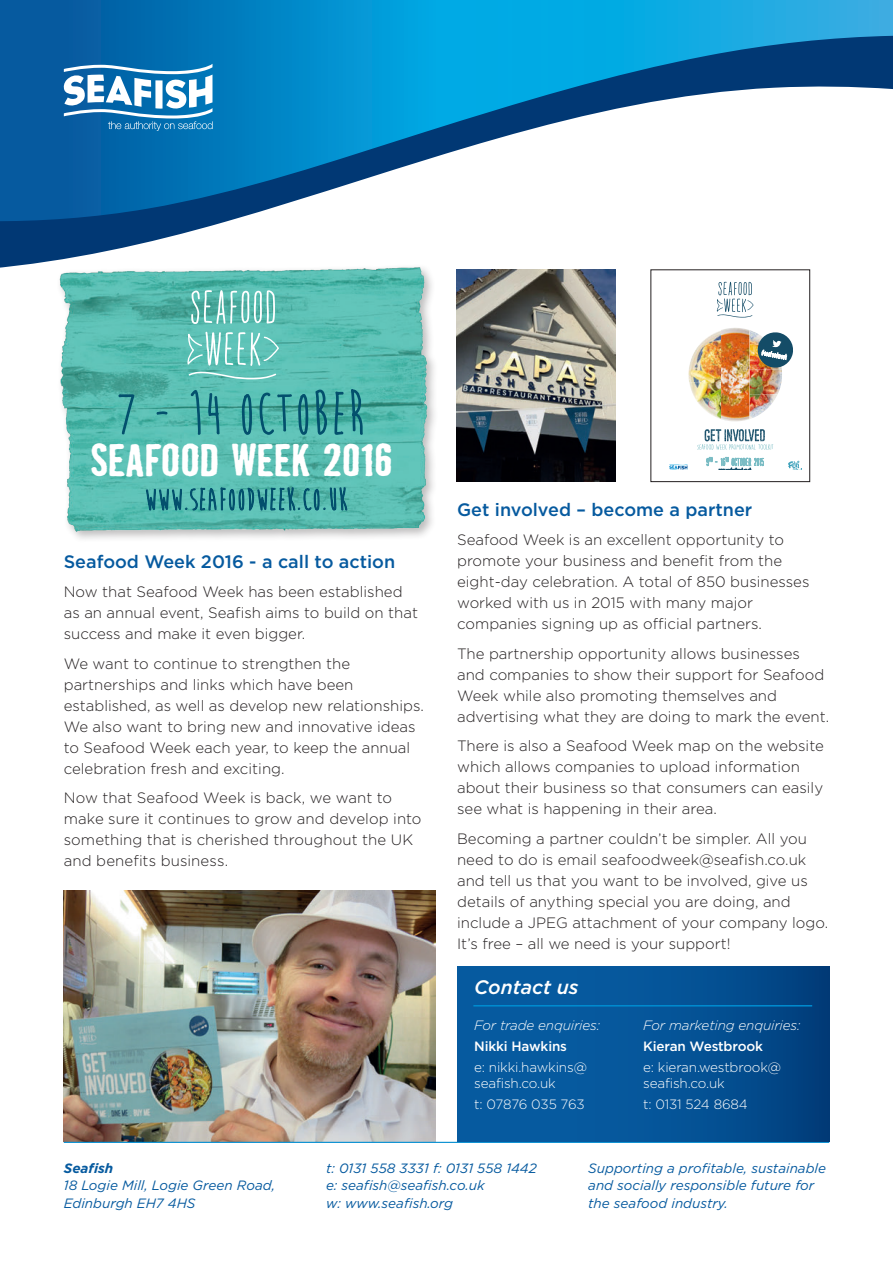
<style>
.page{position:relative;width:893px;height:1263px;background:#fff}
.page>*{position:absolute;margin:0;border:0;box-sizing:border-box;transform-origin:0 0}
.Main_Body{font:700 42px "Badhouse";letter-spacing:-.01em;color:#fff}
.t1{font:italic 500 19.5px "Gotham";color:#fff}
.Subheading{font:500 18px "Gotham";color:#065a9f}
.Main_Body-2{font:300 15px/21px "Gotham";color:#231f20}
.t2{font:italic 13.5px/17.1px "Gotham";color:#065a9f}
.Address_White{font:300 13.5px/16.5px "Gotham";letter-spacing:-.01em;color:#fff}
.Address_White-2{font:italic 300 13.5px "Gotham";letter-spacing:-.01em;color:#fff}
.Address_White-3{font:500 13.5px "Gotham";letter-spacing:-.01em;color:#fff}
.t3{font:italic 700 13.5px "Gotham";color:#065a9f}
</style>
<div class="page">
<img style="left:64px;top:891px;width:372px;height:251px">
<svg style="left:0;top:0;width:893px;height:36px"></svg>
<hr style="left:64px;top:1142px;width:765px;height:1px;background:#008cd0">
<svg style="left:0;top:36px;width:893px;height:232px"></svg>
<div style="left:457px;top:967px;width:372px;height:175px;background:linear-gradient(to right,#0761a8,#024483)"></div>
<hr style="left:473px;top:1005px;width:339px;height:1px;background:#008cd0">
<img style="left:456px;top:270px;width:159px;height:212px">
<svg style="left:717px;top:282px;width:36px;height:36px"></svg>
<svg style="left:697px;top:429px;width:76px;height:21px"></svg>
<svg style="left:706px;top:457px;width:58px;height:13px"></svg>
<img style="left:688px;top:328px;width:105px;height:93px">
<svg style="left:669px;top:464px;width:18px;height:6px"></svg>
<svg style="left:794px;top:461px;width:5px;height:7px"></svg>
<div style="left:650px;top:269px;width:160px;height:213px;border:1px solid #231f20"></div>
<div style="left:56px;top:263px;width:383px;height:280px;background:#231f20;opacity:.3"></div>
<img style="left:57px;top:265px;width:371px;height:267px">
<svg style="left:118px;top:394px;width:17px;height:41px"></svg>
<svg style="left:156px;top:411px;width:12px;height:5px"></svg>
<svg style="left:189px;top:389px;width:12px;height:47px"></svg>
<svg style="left:207px;top:392px;width:13px;height:43px"></svg>
<svg style="left:241px;top:393px;width:12px;height:43px"></svg>
<svg style="left:259px;top:389px;width:69px;height:47px"></svg>
<svg style="left:334px;top:391px;width:10px;height:45px"></svg>
<svg style="left:350px;top:388px;width:14px;height:48px"></svg>
<svg style="left:191px;top:290px;width:84px;height:34px"></svg>
<svg style="left:187px;top:332px;width:92px;height:47px"></svg>
<svg style="left:145px;top:456px;width:203px;height:87px"></svg>
<p class="Main_Body" style="left:90px;top:430px;width:304px">SEAFOOD WEEK 2016</p>
<p class="Subheading" style="left:64px;top:551px;width:333px">Seafood Week 2016 - a call to action</p>
<p class="Main_Body-2" style="left:64px;top:581px;width:356px">Now that Seafood Week has been established as an annual event, Seafish aims to build on that success and make it even bigger.</p>
<p class="Main_Body-2" style="left:64px;top:653px;width:362px">We want to continue to strengthen the partnerships and links which have been established, as well as develop new relationships.<br>We also want to bring new and innovative ideas to Seafood Week each year, to keep the annual celebration fresh and exciting.</p>
<p class="Main_Body-2" style="left:64px;top:787px;width:359px">Now that Seafood Week is back, we want to make sure it continues to grow and develop into something that is cherished throughout the UK and benefits business.</p>
<p class="Subheading" style="left:457px;top:499px;width:297px">Get involved – become a partner</p>
<p class="Main_Body-2" style="left:457px;top:529px;width:354px">Seafood Week is an excellent opportunity to promote your business and benefit from the eight-day celebration. A total of 850 businesses worked with us in 2015 with many major companies signing up as official partners.</p>
<p class="Main_Body-2" style="left:457px;top:643px;width:374px">The partnership opportunity allows businesses and companies to show their support for Seafood Week while also promoting themselves and advertising what they are doing to mark the event.</p>
<p class="Main_Body-2" style="left:457px;top:735px;width:368px">There is also a Seafood Week map on the website which allows companies to upload information about their business so that consumers can easily see what is happening in their area.</p>
<p class="Main_Body-2" style="left:457px;top:828px;width:373px">Becoming a partner couldn’t be simpler. All you need to do is email seafoodweek@seafish.co.uk and tell us that you want to be involved, give us details of anything special you are doing, and include a JPEG attachment of your company logo.<br>It’s free – all we need is your support!</p>
<p class="t1" style="left:474px;top:976px;width:106px">Contact us</p>
<p class="Address_White-2" style="left:474px;top:1018px;width:127px">For trade enquiries:</p>
<p class="Address_White-3" style="left:474px;top:1038px;width:94px">Nikki Hawkins</p>
<p class="Address_White" style="left:474px;top:1058px;width:114px">e: nikki.hawkins@ seafish.co.uk</p>
<p class="Address_White" style="left:474px;top:1096px;width:112px">t: 07876 035 763</p>
<p class="Address_White-2" style="left:643px;top:1018px;width:159px">For marketing enquiries:</p>
<p class="Address_White-3" style="left:643px;top:1038px;width:121px">Kieran Westbrook</p>
<p class="Address_White" style="left:643px;top:1058px;width:139px">e: kieran.westbrook@ seafish.co.uk</p>
<p class="Address_White" style="left:643px;top:1096px;width:106px">t: 0131 524 8684</p>
<p class="t3" style="left:64px;top:1161px;width:51px">Seafish</p>
<p class="t2" style="left:64px;top:1177px;width:213px">18 Logie Mill, Logie Green Road,<br>Edinburgh EH7 4HS</p>
<p class="t2" style="left:326px;top:1160px;width:212px">t: 0131 558 3331 f: 0131 558 1442</p>
<p class="t2" style="left:326px;top:1177px;width:160px">e: seafish@seafish.co.uk w: www.seafish.org</p>
<p class="t2" style="left:588px;top:1160px;width:239px">Supporting a profitable, sustainable and socially responsible future for the seafood industry.</p>
</div>
